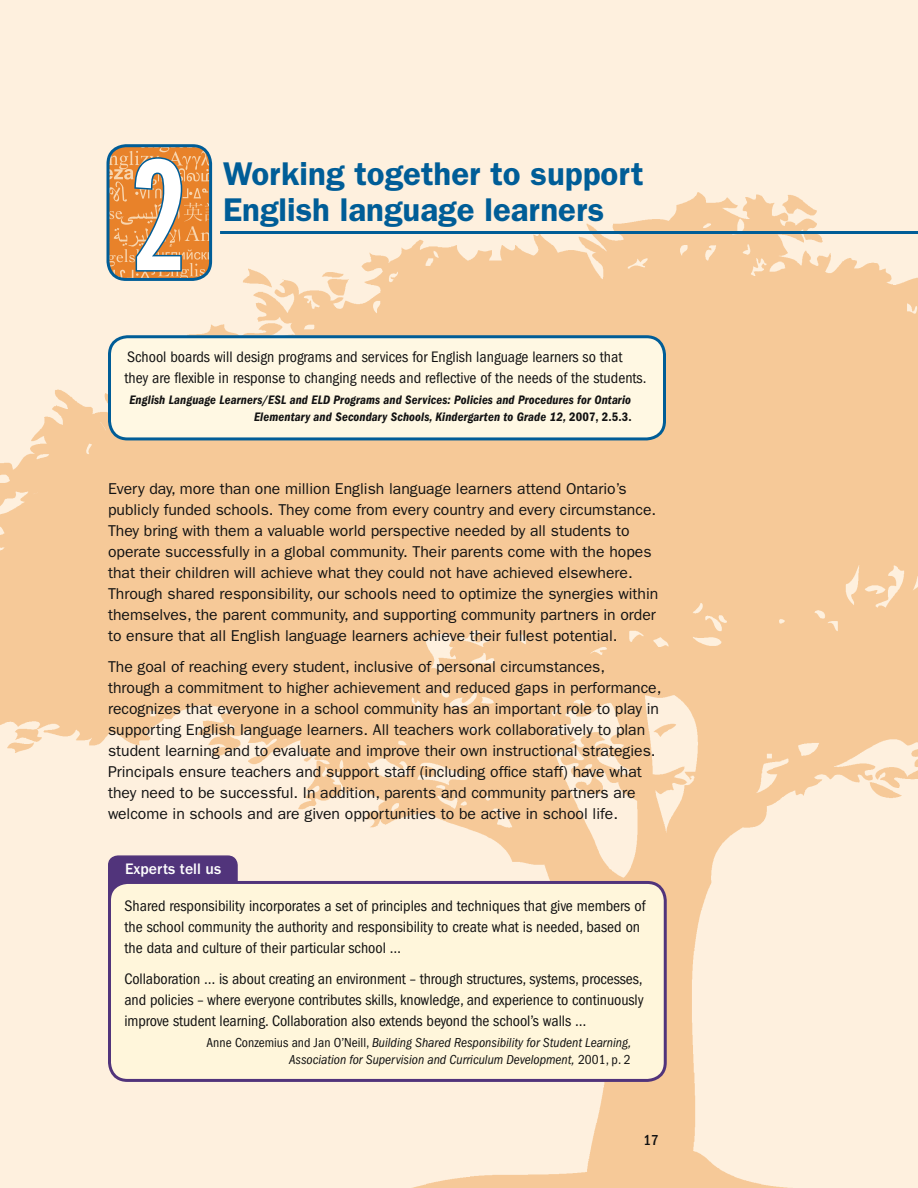
<style>
.page{position:relative;width:918px;height:1188px;background:#fef0de}
.page>*{position:absolute;margin:0;border:0;box-sizing:border-box;transform-origin:0 0}
.t1{font:165px "Franklin Gothic Demi X Cmpr";color:#fff}
.t2{font:600 33px/36px "Franklin Gothic";color:#005d97}
.t3{font:15.75px/21px "Franklin Gothic";color:#121212}
.t4{font:condensed 15.75px/21px "Franklin Gothic";color:#121212}
.t5{font:500 15.75px "Franklin Gothic";color:#fff}
.t6{font:500 condensed 15px "Franklin Gothic";color:#121212}
.t7{font:italic condensed 13.5px/16.5px "Franklin Gothic";color:#121212;text-align:right}
.t8{font:italic 600 condensed 12.75px/17.2px "Franklin Gothic";letter-spacing:.01em;color:#121212;text-align:right}
.s1{font-style:normal}
</style>
<div class="page">
<img style="left:0;top:193px;width:918px;height:995px">
<div style="left:106px;top:144px;width:106px;height:137px;border:3px solid #005d97;border-radius:18px"></div>
<hr style="left:220px;top:231px;width:698px;height:3px;background:#005d97">
<svg style="left:108px;top:146px;width:103px;height:134px;background:#c88a4f"></svg>
<div style="left:110px;top:337px;width:554px;height:102px;background:#fff8e3;border-radius:18px"></div>
<div style="left:108px;top:335px;width:558px;height:105px;border:3px solid #005d97;border-radius:18px"></div>
<div style="left:107px;top:855px;width:131px;height:49px;background:#51347b"></div>
<div style="left:110px;top:882px;width:555px;height:198px;background:#fff6db;border-radius:18px"></div>
<div style="left:108px;top:881px;width:559px;height:201px;border:3px solid #51347b;border-radius:18px"></div>
<h1 class="t1" style="left:134px;top:127px;width:55px">2</h1>
<h2 class="t2" style="left:223px;top:156px;width:422px">Working together to support<br>English language learners</h2>
<p class="t4" style="left:125px;top:347px;width:524px">School boards will design programs and services for English language learners so that they are flexible in response to changing needs and reflective of the needs of the students.</p>
<p class="t8" style="left:129px;top:391px;width:504px">English Language Learners/ESL and ELD Programs and Services: Policies and Procedures for Ontario<br>Elementary and Secondary Schools, Kindergarten to Grade 12, <span class="s1">2007, 2.5.3.</span></p>
<p class="t3" style="left:108px;top:478px;width:552px">Every day, more than one million English language learners attend Ontario’s publicly funded schools. They come from every country and every circumstance.<br>They bring with them a valuable world perspective needed by all students to operate successfully in a global community. Their parents come with the hopes that their children will achieve what they could not have achieved elsewhere.<br>Through shared responsibility, our schools need to optimize the synergies within themselves, the parent community, and supporting community partners in order to ensure that all English language learners achieve their fullest potential.</p>
<p class="t3" style="left:108px;top:656px;width:555px">The goal of reaching every student, inclusive of personal circumstances,<br>through a commitment to higher achievement and reduced gaps in performance, recognizes that everyone in a school community has an important role to play in supporting English language learners. All teachers work collaboratively to plan student learning and to evaluate and improve their own instructional strategies.<br>Principals ensure teachers and support staff (including office staff) have what they need to be successful. In addition, parents and community partners are welcome in schools and are given opportunities to be active in school life.</p>
<p class="t5" style="left:125px;top:860px;width:98px">Experts tell us</p>
<p class="t4" style="left:124px;top:895px;width:522px">Shared responsibility incorporates a set of principles and techniques that give members of the school community the authority and responsibility to create what is needed, based on the data and culture of their particular school …</p>
<p class="t4" style="left:124px;top:969px;width:521px;text-align:justify">Collaboration … is about creating an environment – through structures, systems, processes, and policies – where everyone contributes skills, knowledge, and experience to continuously improve student learning. Collaboration also extends beyond the school’s walls …</p>
<p class="t7" style="left:207px;top:1035px;width:426px"><span class="s1">Anne Conzemius and Jan O’Neill,</span> Building Shared Responsibility for Student Learning,<br>Association for Supervision and Curriculum Development, <span class="s1">2001, p. 2</span></p>
<p class="t6" style="left:643px;top:1132px;width:17px">17</p>
</div>
